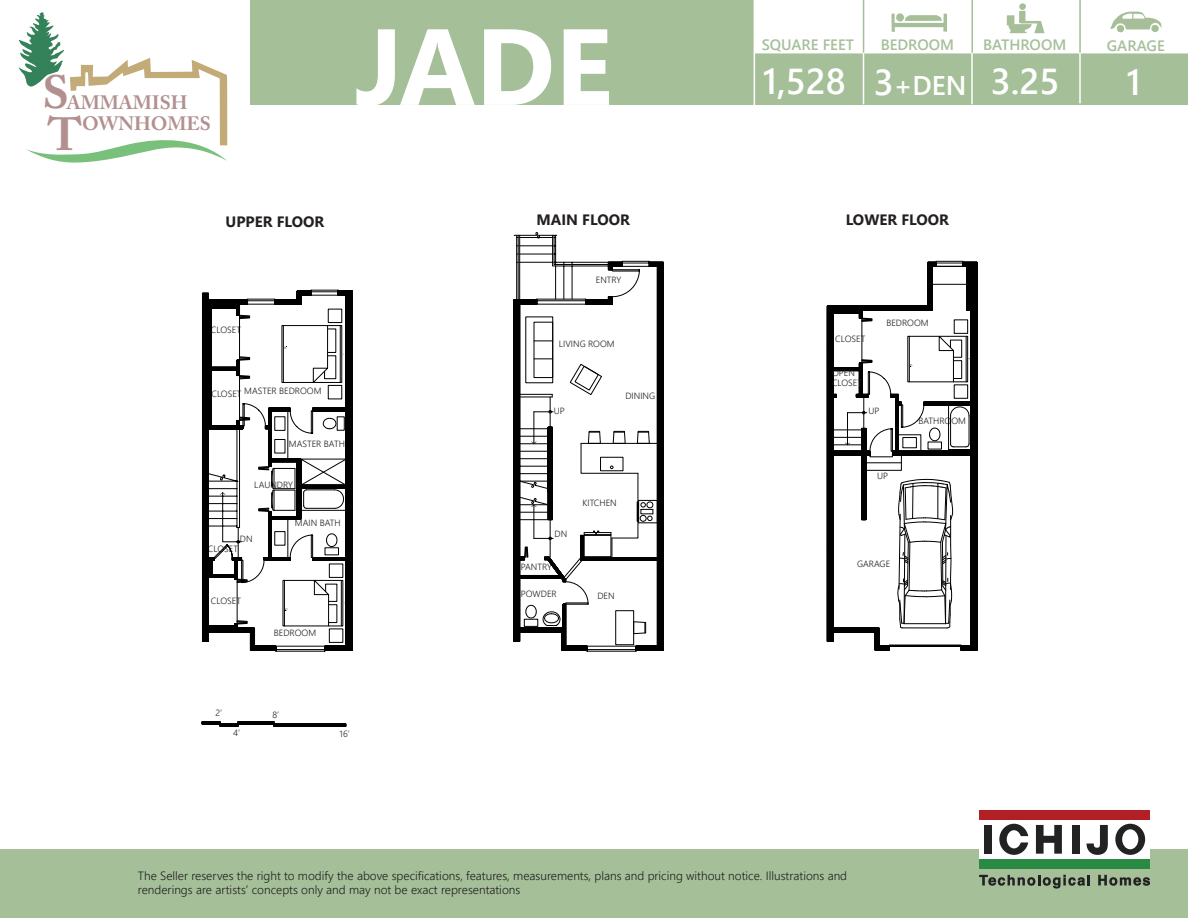
<style>
.page{position:relative;width:1188px;height:918px;background:#fff}
.page>*{position:absolute;margin:0;border:0;box-sizing:border-box;transform-origin:0 0}
.t1{font:700 108px "Segoe UI";color:#fff}
.t2{font:700 46.2px "Adobe Caslon Pro";color:#b39090}
.t3{font:600 36px "Segoe UI";color:#fff}
.t4{font:700 19.2px "Adobe Caslon Pro";color:#b39090}
.t5{font:600 15px "Segoe UI";color:#a5c099}
.t6{font:700 15px "Segoe UI";color:#231f20}
.t7{font:300 12px/14.4px "Segoe UI";color:#231f20}
.t8{font:300 9px/10.8px "Segoe UI";color:#231f20}
.s1{font-size:27px}
</style>
<div class="page">
<div style="left:251px;top:0;width:937px;height:105px;background:#a5c099"></div>
<div style="left:0;top:849px;width:1188px;height:69px;background:#a5c099"></div>
<div style="left:979px;top:820px;width:171px;height:39px;background:#fff"></div>
<div style="left:979px;top:810px;width:171px;height:10px;background:#b22025"></div>
<div style="left:979px;top:859px;width:171px;height:9px;background:#298b43"></div>
<svg style="left:979px;top:875px;width:111px;height:14px"></svg>
<svg style="left:1098px;top:875px;width:52px;height:11px"></svg>
<div style="left:984px;top:825px;width:8px;height:29px;background:#212221"></div>
<div style="left:1072px;top:825px;width:7px;height:29px;background:#212221"></div>
<svg style="left:1036px;top:825px;width:26px;height:29px"></svg>
<svg style="left:999px;top:824px;width:29px;height:31px"></svg>
<svg style="left:1087px;top:825px;width:21px;height:30px"></svg>
<svg style="left:1115px;top:824px;width:30px;height:31px"></svg>
<div style="left:754px;top:0;width:434px;height:53px;background:#fff"></div>
<hr style="left:863px;top:52px;width:1px;height:52px;background:#fff">
<hr style="left:971px;top:52px;width:2px;height:52px;background:#fff">
<hr style="left:1079px;top:51px;width:2px;height:52px;background:#fff">
<hr style="left:754px;top:53px;width:1px;height:52px;background:#fff">
<svg style="left:18px;top:12px;width:209px;height:151px"></svg>
<hr style="left:863px;top:0;width:1px;height:53px;background:#a6bf98">
<hr style="left:972px;top:0;width:1px;height:53px;background:#a6bf98">
<hr style="left:1079px;top:0;width:2px;height:53px;background:#a6bf98">
<svg style="left:1007px;top:3px;width:38px;height:30px"></svg>
<svg style="left:1110px;top:12px;width:52px;height:20px"></svg>
<svg style="left:891px;top:13px;width:56px;height:19px"></svg>
<svg style="left:202px;top:289px;width:462px;height:362px"></svg>
<svg style="left:514px;top:232px;width:450px;height:418px"></svg>
<hr style="left:202px;top:293px;width:1px;height:348px;background:#000">
<hr style="left:513px;top:300px;width:1px;height:341px;background:#000">
<div style="left:271px;top:519px;width:17px;height:39px;border:1px solid #000"></div>
<svg style="left:326px;top:534px;width:11px;height:13px"></svg>
<svg style="left:237px;top:308px;width:13px;height:11px"></svg>
<svg style="left:234px;top:621px;width:13px;height:5px"></svg>
<svg style="left:234px;top:577px;width:13px;height:6px"></svg>
<div style="left:534px;top:322px;width:19px;height:56px;border:1px solid #000"></div>
<svg style="left:534px;top:341px;width:19px;height:1px"></svg>
<svg style="left:534px;top:359px;width:19px;height:1px"></svg>
<svg style="left:570px;top:364px;width:32px;height:31px"></svg>
<hr style="left:327px;top:326px;width:1px;height:42px;background:#000">
<svg style="left:313px;top:356px;width:23px;height:25px"></svg>
<div style="left:282px;top:326px;width:60px;height:57px;border:1px solid #000"></div>
<div style="left:328px;top:309px;width:14px;height:14px;border:1px solid #000"></div>
<div style="left:328px;top:385px;width:14px;height:14px;border:1px solid #000"></div>
<hr style="left:328px;top:595px;width:1px;height:31px;background:#000">
<svg style="left:314px;top:582px;width:23px;height:19px"></svg>
<div style="left:283px;top:580px;width:60px;height:46px;border:1px solid #000"></div>
<div style="left:329px;top:564px;width:14px;height:13px;border:1px solid #000"></div>
<div style="left:329px;top:629px;width:14px;height:13px;border:1px solid #000"></div>
<hr style="left:977px;top:262px;width:1px;height:388px;background:#000">
<hr style="left:519px;top:235px;width:1px;height:65px;background:#000">
<hr style="left:518px;top:235px;width:1px;height:65px;background:#000">
<hr style="left:516px;top:235px;width:1px;height:65px;background:#000">
<svg style="left:202px;top:722px;width:145px;height:5px"></svg>
<hr style="left:274px;top:726px;width:72px;height:1px;background:#000">
<hr style="left:237px;top:579px;width:1px;height:45px;background:#000">
<hr style="left:239px;top:315px;width:1px;height:45px;background:#000">
<svg style="left:827px;top:261px;width:150px;height:389px"></svg>
<hr style="left:239px;top:376px;width:1px;height:44px;background:#000">
<svg style="left:237px;top:357px;width:13px;height:22px"></svg>
<svg style="left:237px;top:417px;width:13px;height:9px"></svg>
<svg style="left:290px;top:535px;width:23px;height:25px"></svg>
<div style="left:616px;top:611px;width:18px;height:34px;border:1px solid #000"></div>
<svg style="left:259px;top:411px;width:87px;height:106px"></svg>
<hr style="left:301px;top:488px;width:45px;height:1px;background:#000">
<svg style="left:518px;top:427px;width:139px;height:207px"></svg>
<h2 class="t2" style="left:43px;top:65px;width:28px">S</h2>
<h3 class="t4" style="left:67px;top:91px;width:122px">AMMAMISH</h3>
<h2 class="t2" style="left:48px;top:107px;width:36px">T</h2>
<h3 class="t4" style="left:82px;top:112px;width:130px">OWNHOMES</h3>
<h1 class="t1" style="left:355px;top:-20px;width:259px">JADE</h1>
<p class="t5" style="left:762px;top:32px;width:94px">SQUARE FEET</p>
<p class="t5" style="left:881px;top:32px;width:75px">BEDROOM</p>
<p class="t5" style="left:983px;top:32px;width:85px">BATHROOM</p>
<p class="t5" style="left:1107px;top:33px;width:59px">GARAGE</p>
<h3 class="t3" style="left:763px;top:52px;width:85px">1,528</h3>
<h3 class="t3" style="left:874px;top:52px;width:187px">3<span class="s1">+DEN</span> 3.25</h3>
<h3 class="t3" style="left:1127px;top:53px;width:16px">1</h3>
<p class="t6" style="left:226px;top:209px;width:100px">UPPER FLOOR</p>
<p class="t6" style="left:537px;top:208px;width:95px">MAIN FLOOR</p>
<p class="t6" style="left:846px;top:208px;width:105px">LOWER FLOOR</p>
<p class="t8" style="left:596px;top:275px;width:27px">ENTRY</p>
<p class="t8" style="left:211px;top:324px;width:32px">CLOSET</p>
<p class="t8" style="left:211px;top:386px;width:112px">CLOSET MASTER BEDROOM</p>
<p class="t8" style="left:289px;top:438px;width:57px">MASTER BATH</p>
<p class="t8" style="left:254px;top:480px;width:40px">LAUNDRY</p>
<p class="t8" style="left:240px;top:534px;width:14px">DN</p>
<p class="t8" style="left:208px;top:543px;width:32px">CLOSET</p>
<p class="t8" style="left:211px;top:595px;width:32px">CLOSET</p>
<p class="t8" style="left:295px;top:517px;width:47px">MAIN BATH</p>
<p class="t8" style="left:274px;top:627px;width:44px">BEDROOM</p>
<p class="t8" style="left:216px;top:707px;width:8px">2’</p>
<p class="t8" style="left:233px;top:728px;width:8px">4’</p>
<p class="t8" style="left:273px;top:709px;width:8px">8’</p>
<p class="t8" style="left:340px;top:729px;width:12px">16’</p>
<p class="t8" style="left:559px;top:338px;width:57px">LIVING ROOM</p>
<p class="t8" style="left:835px;top:333px;width:32px">CLOSET</p>
<p class="t8" style="left:886px;top:317px;width:44px">BEDROOM</p>
<p class="t8" style="left:625px;top:391px;width:31px">DINING</p>
<p class="t8" style="left:832px;top:367px;width:32px">OPEN<br>CLOSET</p>
<p class="t8" style="left:554px;top:405px;width:12px">UP</p>
<p class="t8" style="left:869px;top:405px;width:12px">UP</p>
<p class="t8" style="left:919px;top:415px;width:49px">BATHROOM</p>
<p class="t8" style="left:555px;top:528px;width:14px">DN</p>
<p class="t8" style="left:583px;top:497px;width:36px">KITCHEN</p>
<p class="t8" style="left:521px;top:562px;width:33px">PANTRY</p>
<p class="t8" style="left:521px;top:588px;width:37px">POWDER</p>
<p class="t8" style="left:597px;top:590px;width:19px">DEN</p>
<p class="t8" style="left:877px;top:470px;width:12px">UP</p>
<p class="t8" style="left:857px;top:558px;width:35px">GARAGE</p>
<p class="t7" style="left:138px;top:868px;width:711px">The Seller reserves the right to modify the above specifications, features, measurements, plans and pricing without notice. Illustrations and renderings are artists’ concepts only and may not be exact representations</p>
</div>
